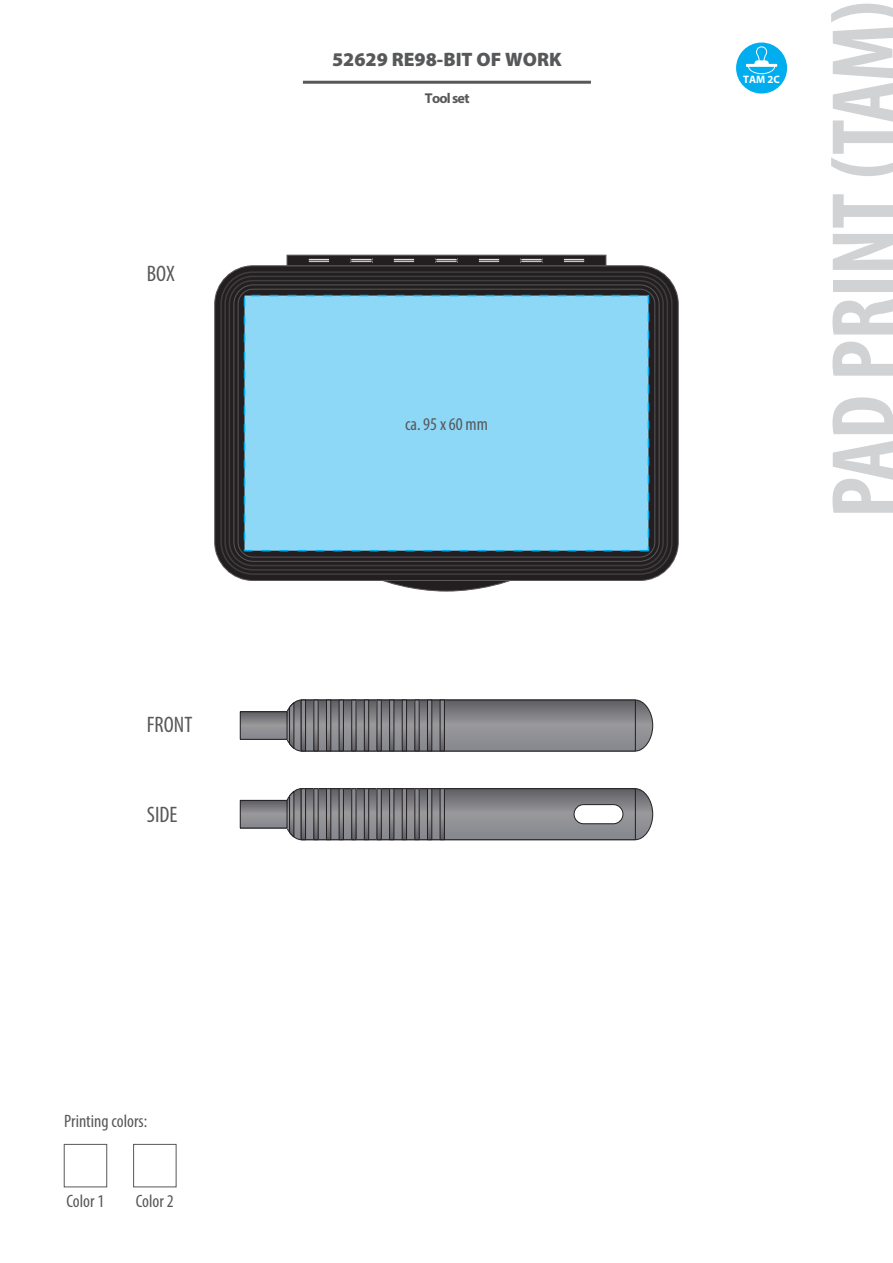
<style>
.page{position:relative;width:893px;height:1263px;background:#fff}
.page>*{position:absolute;margin:0;border:0;box-sizing:border-box;transform-origin:0 0}
.t1{font:700 condensed 90px "Myriad Pro";color:#d1d2d4}
.t2{font:condensed 22.5px "Myriad Pro";color:#57585a}
.t3{font:900 19.5px "Myriad Pro";color:#57585a}
.t4{font:condensed 18px "Myriad Pro";color:#57585a}
.t5{font:700 14.25px "Myriad Pro";letter-spacing:-.055em;color:#57585a}
.t6{font:700 10.8px "Myriad Pro";color:#fff}
</style>
<div class="page">
<svg style="left:383px;top:570px;width:127px;height:21px"></svg>
<div style="left:382px;top:569px;width:129px;height:22px;border:1px solid #57585a;border-radius:50%"></div>
<div style="left:215px;top:266px;width:463px;height:314px;background:#231f20;border-radius:38px"></div>
<div style="left:220px;top:271px;width:453px;height:304px;border:2px solid #3e3e3f;border-radius:32px"></div>
<div style="left:224px;top:276px;width:444px;height:295px;border:2px solid #3e3e3f;border-radius:28px"></div>
<div style="left:229px;top:280px;width:435px;height:286px;border:2px solid #3e3e3f;border-radius:23px"></div>
<svg style="left:234px;top:285px;width:425px;height:276px"></svg>
<div style="left:233px;top:285px;width:426px;height:277px;border:1px solid #57585a;border-radius:19px"></div>
<div style="left:238px;top:289px;width:417px;height:268px;background:#231f20;border-radius:15px"></div>
<div style="left:238px;top:289px;width:417px;height:268px;border:1px solid #57585a;border-radius:15px"></div>
<div style="left:287px;top:255px;width:319px;height:11px;background:#231f20;border:1px solid #57585a"></div>
<div style="left:308px;top:258px;width:22px;height:5px;background:#6c6c6f"></div>
<div style="left:308px;top:258px;width:22px;height:5px;border:1px solid #231f20"></div>
<div style="left:351px;top:258px;width:21px;height:5px;background:#6c6c6f"></div>
<div style="left:350px;top:258px;width:22px;height:5px;border:1px solid #231f20"></div>
<div style="left:393px;top:258px;width:22px;height:5px;background:#6c6c6f"></div>
<div style="left:393px;top:258px;width:22px;height:5px;border:1px solid #231f20"></div>
<div style="left:436px;top:258px;width:21px;height:5px;background:#6c6c6f"></div>
<div style="left:435px;top:258px;width:22px;height:5px;border:1px solid #231f20"></div>
<div style="left:478px;top:258px;width:22px;height:5px;background:#6c6c6f"></div>
<div style="left:478px;top:258px;width:22px;height:5px;border:1px solid #231f20"></div>
<div style="left:521px;top:258px;width:21px;height:5px;background:#6c6c6f"></div>
<div style="left:520px;top:258px;width:23px;height:5px;border:1px solid #231f20"></div>
<div style="left:563px;top:258px;width:22px;height:5px;background:#6c6c6f"></div>
<div style="left:563px;top:258px;width:22px;height:5px;border:1px solid #231f20"></div>
<hr style="left:303px;top:81px;width:288px;height:3px;background:#57585a">
<svg style="left:287px;top:699px;width:366px;height:52px;background:#7c7c80"></svg>
<svg style="left:242px;top:713px;width:43px;height:25px"></svg>
<div style="left:240px;top:711px;width:47px;height:29px;border:1px solid #231f20"></div>
<svg style="left:283px;top:788px;width:370px;height:52px;background:#7b7b7f"></svg>
<svg style="left:242px;top:802px;width:43px;height:24px"></svg>
<div style="left:240px;top:800px;width:47px;height:28px;border:1px solid #231f20"></div>
<div style="left:574px;top:805px;width:49px;height:19px;background:#fff;border-radius:10px"></div>
<div style="left:574px;top:804px;width:49px;height:20px;border:1px solid #231f20;border-radius:10px"></div>
<div style="left:736px;top:43px;width:51px;height:51px;background:#00aeef;border-radius:50%"></div>
<svg style="left:746px;top:46px;width:31px;height:28px"></svg>
<div style="left:244px;top:295px;width:405px;height:256px;background:#8dd7f7;border:2px dashed #00aeef"></div>
<div style="left:64px;top:1144px;width:43px;height:43px;border:1px solid #57585a"></div>
<div style="left:133px;top:1144px;width:43px;height:43px;border:1px solid #57585a"></div>
<p class="t2" style="left:147px;top:260px;width:30px">BOX</p>
<p class="t2" style="left:147px;top:711px;width:47px">FRONT</p>
<p class="t2" style="left:147px;top:801px;width:32px">SIDE</p>
<p class="t4" style="left:64px;top:1110px;width:84px">Printing colors:</p>
<p class="t4" style="left:67px;top:1190px;width:39px">Color 1</p>
<p class="t4" style="left:136px;top:1190px;width:39px">Color 2</p>
<p class="t3" style="left:332px;top:47px;width:231px">52629 RE98-BIT OF WORK</p>
<p class="t5" style="left:425px;top:89px;width:46px">Tool set</p>
<p class="t4" style="left:405px;top:413px;width:84px">ca. 95 x 60 mm</p>
<p class="t6" style="left:743px;top:73px;width:38px">TAM 2C</p>
<h1 class="t1" style="left:807px;top:518px;width:519px;rotate:-90deg">PAD PRINT (TAM)</h1>
</div>
